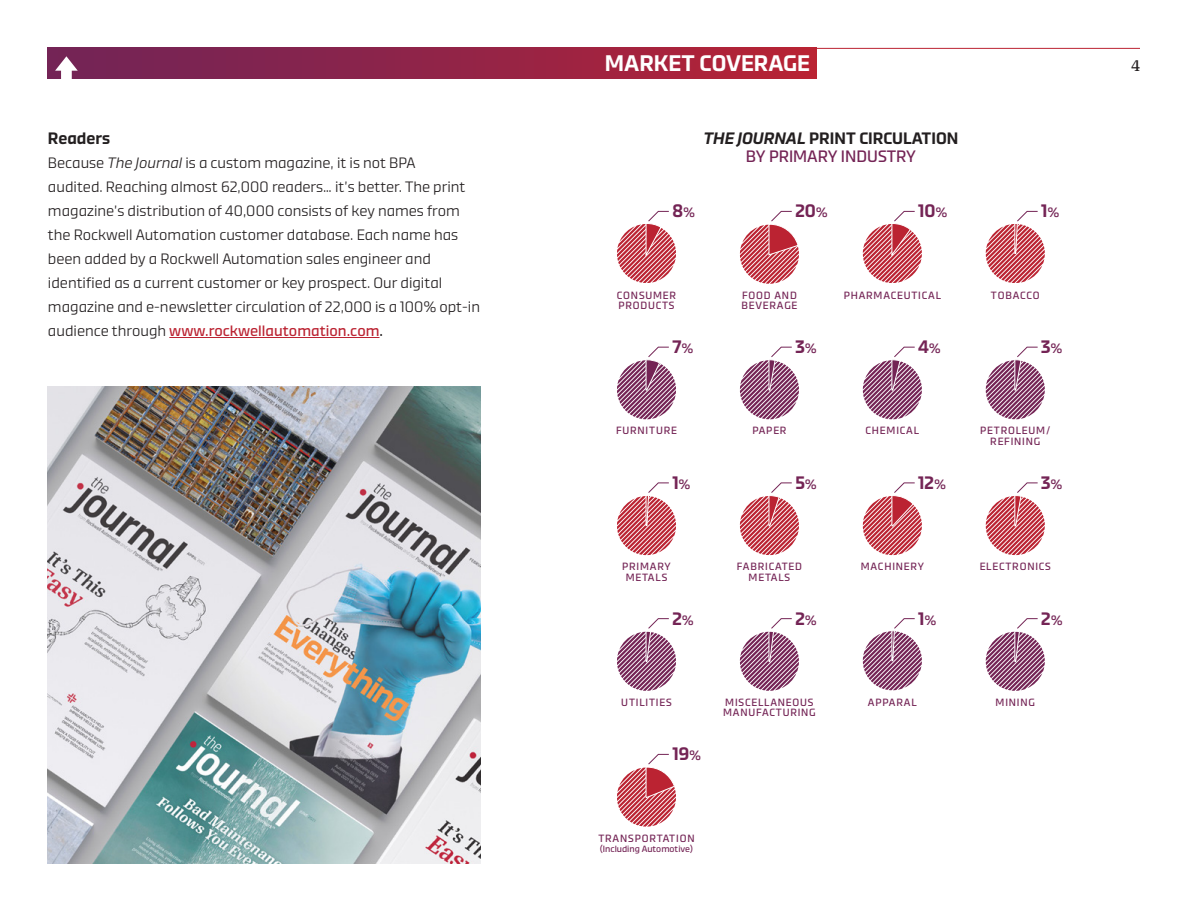
<style>
.page{position:relative;width:1188px;height:918px;background:#fff}
.page>*{position:absolute;margin:0;border:0;box-sizing:border-box;transform-origin:0 0}
.Boxed_Eyebrow__chang{font:500 22.5px "Demo";color:#fff}
.Base_Style__Demo{font:500 18px "Demo";color:#742455}
.Subhead{font:16.5px/18px "Demo";color:#742455;text-align:center}
.Subhead-2{font:500 16.5px "Demo";color:#231f20}
.Body{font:300 15px/24px "Demo";color:#231f20}
.t1{font:15px "Algebra Regular No 2";color:#231f20}
.Base_Style__Demo-2{font:10.5px/10.5px "Demo";letter-spacing:.08em;color:#742455}
.Base_Style__Demo-3{font:9px "Demo";color:#742455}
.s1{font-style:italic}
.s2{font-weight:400;color:#bb2332}
.s3{font-weight:400}
.s4{font-weight:500;font-style:italic;color:#231f20}
.s5{font-weight:500;color:#231f20}
.s6{font-weight:400;font-size:13.5px}
</style>
<div class="page">
<hr style="left:169px;top:337px;width:211px;height:1px;background:#bb2332">
<img style="left:48px;top:386px;width:433px;height:478px">
<svg style="left:617px;top:211px;width:59px;height:72px"></svg>
<svg style="left:986px;top:210px;width:59px;height:73px"></svg>
<svg style="left:863px;top:211px;width:59px;height:72px"></svg>
<svg style="left:740px;top:211px;width:59px;height:73px"></svg>
<svg style="left:617px;top:347px;width:59px;height:72px"></svg>
<svg style="left:740px;top:347px;width:59px;height:72px"></svg>
<svg style="left:863px;top:347px;width:59px;height:72px"></svg>
<svg style="left:986px;top:347px;width:59px;height:72px"></svg>
<svg style="left:617px;top:754px;width:59px;height:73px"></svg>
<svg style="left:863px;top:483px;width:59px;height:72px"></svg>
<svg style="left:740px;top:483px;width:59px;height:72px"></svg>
<svg style="left:986px;top:483px;width:59px;height:72px"></svg>
<svg style="left:617px;top:483px;width:59px;height:72px"></svg>
<svg style="left:863px;top:618px;width:59px;height:72px"></svg>
<svg style="left:986px;top:618px;width:59px;height:73px"></svg>
<svg style="left:617px;top:618px;width:59px;height:73px"></svg>
<svg style="left:740px;top:618px;width:59px;height:73px"></svg>
<hr style="left:48px;top:48px;width:1092px;height:1px;background:#bb2332">
<div style="left:48px;top:48px;width:768px;height:30px;background:linear-gradient(to right,#6e2459,#b52336)"></div>
<svg style="left:55px;top:56px;width:23px;height:23px"></svg>
<p class="Subhead-2" style="left:48px;top:128px;width:64px">Readers</p>
<p class="Body" style="left:48px;top:151px;width:434px">Because <span class="s1">The Journal</span> is a custom magazine, it is not BPA<br>audited. Reaching almost 62,000 readers… it’s better. The print magazine’s distribution of 40,000 consists of key names from the Rockwell Automation customer database. Each name has been added by a Rockwell Automation sales engineer and identified as a current customer or key prospect. Our digital magazine and e-newsletter circulation of 22,000 is a 100% opt-in audience through <span class="s2">www.rockwellautomation.com</span><span class="s3">.</span></p>
<p class="Boxed_Eyebrow__chang" style="left:605px;top:49px;width:207px">MARKET COVERAGE</p>
<p class="t1" style="left:1131px;top:55px;width:10px">4</p>
<p class="Subhead" style="left:703px;top:130px;width:256px"><span class="s4">THE JOURNAL</span> <span class="s5">PRINT CIRCULATION<br></span>BY PRIMARY INDUSTRY</p>
<p class="Base_Style__Demo" style="left:672px;top:200px;width:24px">8<span class="s6">%</span></p>
<p class="Base_Style__Demo" style="left:795px;top:200px;width:34px">20<span class="s6">%</span></p>
<p class="Base_Style__Demo" style="left:918px;top:200px;width:31px">10<span class="s6">%</span></p>
<p class="Base_Style__Demo" style="left:1041px;top:200px;width:19px">1<span class="s6">%</span></p>
<p class="Base_Style__Demo-2" style="left:617px;top:290px;width:61px">CONSUMER<br>PRODUCTS</p>
<p class="Base_Style__Demo-2" style="left:741px;top:290px;width:57px">FOOD AND<br>BEVERAGE</p>
<p class="Base_Style__Demo-2" style="left:844px;top:290px;width:99px">PHARMACEUTICAL</p>
<p class="Base_Style__Demo-2" style="left:991px;top:290px;width:50px">TOBACCO</p>
<p class="Base_Style__Demo" style="left:672px;top:335px;width:22px">7<span class="s6">%</span></p>
<p class="Base_Style__Demo" style="left:795px;top:335px;width:23px">3<span class="s6">%</span></p>
<p class="Base_Style__Demo" style="left:918px;top:335px;width:24px">4<span class="s6">%</span></p>
<p class="Base_Style__Demo" style="left:1041px;top:335px;width:23px">3<span class="s6">%</span></p>
<p class="Base_Style__Demo-2" style="left:616px;top:425px;width:62px">FURNITURE</p>
<p class="Base_Style__Demo-2" style="left:752px;top:425px;width:36px">PAPER</p>
<p class="Base_Style__Demo-2" style="left:866px;top:425px;width:55px">CHEMICAL</p>
<p class="Base_Style__Demo-2" style="left:980px;top:425px;width:72px;text-align:center">PETROLEUM/<br>REFINING</p>
<p class="Base_Style__Demo" style="left:672px;top:471px;width:19px">1<span class="s6">%</span></p>
<p class="Base_Style__Demo" style="left:795px;top:471px;width:23px">5<span class="s6">%</span></p>
<p class="Base_Style__Demo" style="left:918px;top:471px;width:29px">12<span class="s6">%</span></p>
<p class="Base_Style__Demo" style="left:1041px;top:471px;width:23px">3<span class="s6">%</span></p>
<p class="Base_Style__Demo-2" style="left:622px;top:561px;width:50px;text-align:center">PRIMARY<br>METALS</p>
<p class="Base_Style__Demo" style="left:672px;top:607px;width:23px">2<span class="s6">%</span></p>
<p class="Base_Style__Demo-2" style="left:737px;top:561px;width:66px;text-align:center">FABRICATED<br>METALS</p>
<p class="Base_Style__Demo" style="left:795px;top:607px;width:23px">2<span class="s6">%</span></p>
<p class="Base_Style__Demo-2" style="left:861px;top:561px;width:65px">MACHINERY</p>
<p class="Base_Style__Demo" style="left:918px;top:607px;width:19px">1<span class="s6">%</span></p>
<p class="Base_Style__Demo-2" style="left:980px;top:561px;width:73px">ELECTRONICS</p>
<p class="Base_Style__Demo" style="left:1041px;top:607px;width:23px">2<span class="s6">%</span></p>
<p class="Base_Style__Demo-2" style="left:621px;top:697px;width:52px">UTILITIES</p>
<p class="Base_Style__Demo" style="left:672px;top:743px;width:30px">19<span class="s6">%</span></p>
<p class="Base_Style__Demo-2" style="left:723px;top:697px;width:94px">MISCELLANEOUS<br>MANUFACTURING</p>
<p class="Base_Style__Demo-2" style="left:598px;top:833px;width:98px">TRANSPORTATION</p>
<p class="Base_Style__Demo-3" style="left:600px;top:843px;width:95px">(Including Automotive)</p>
<p class="Base_Style__Demo-2" style="left:868px;top:697px;width:50px">APPARAL</p>
<p class="Base_Style__Demo-2" style="left:996px;top:697px;width:41px">MINING</p>
</div>
